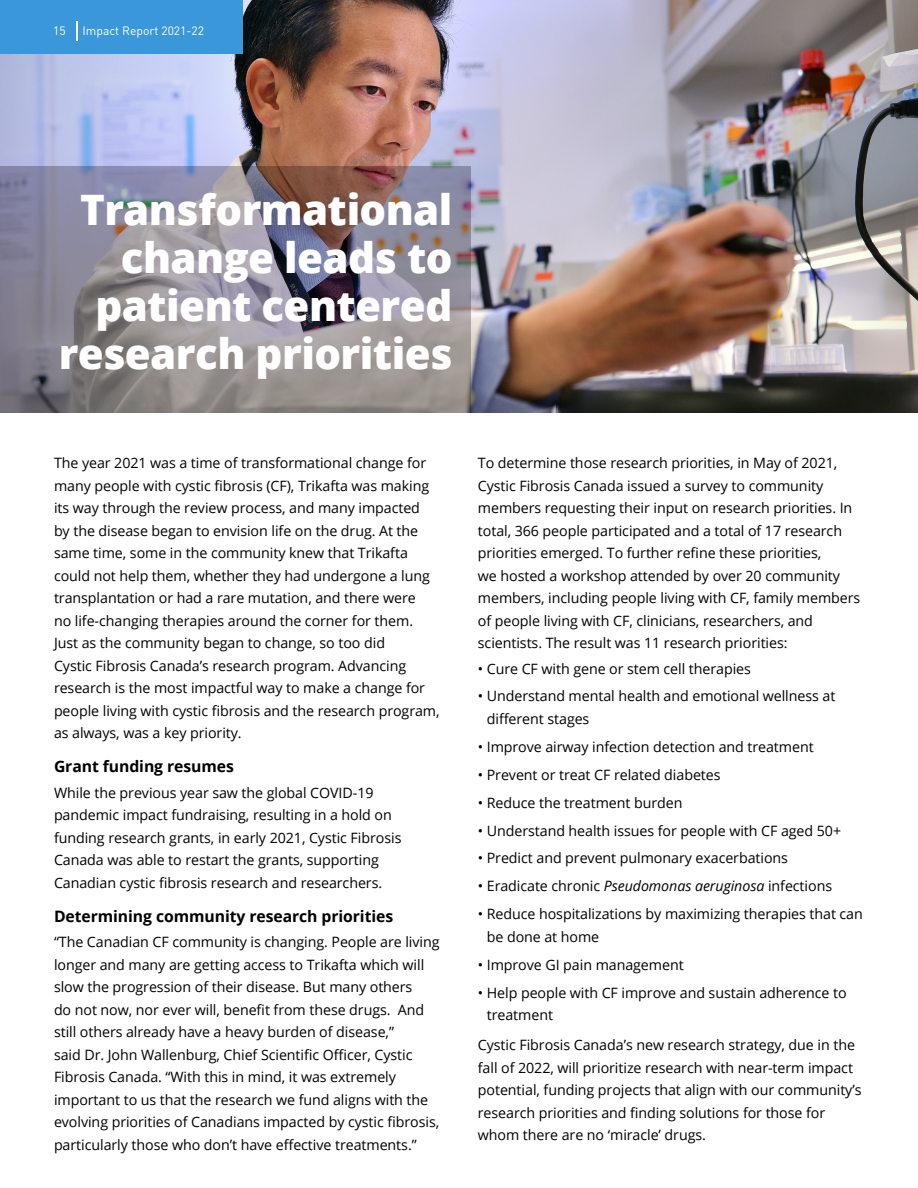
<style>
.page{position:relative;width:918px;height:1188px;background:#fff}
.page>*{position:absolute;margin:0;border:0;box-sizing:border-box;transform-origin:0 0}
.New_Chapter_heads{font:800 42px/48px "Open Sans";letter-spacing:-.015em;color:#fff;text-align:right}
.Sub_heads{font:700 15.75px "Open Sans";letter-spacing:-.005em;color:#000}
.New_Body_9_5{font:14.25px/22.5px "Open Sans";letter-spacing:-.005em;color:#000}
.t1{font:12px "DINOT";color:#fff}
.s1{font-style:italic}
</style>
<div class="page">
<img style="left:0;top:0;width:918px;height:413px">
<svg style="left:0;top:166px;width:471px;height:247px;background:#8b858e"></svg>
<div style="left:0;top:0;width:243px;height:54px;background:#3a97d9"></div>
<svg style="left:76px;top:21px;width:1px;height:20px"></svg>
<p class="t1" style="left:53px;top:23px;width:14px">15</p>
<p class="t1" style="left:83px;top:23px;width:123px">Impact Report 2021-22</p>
<p class="New_Chapter_heads" style="left:59px;top:183px;width:395px">Transformational change leads to patient centered research priorities</p>
<p class="New_Body_9_5" style="left:54px;top:452px;width:387px">The year 2021 was a time of transformational change for many people with cystic fibrosis (CF), Trikafta was making its way through the review process, and many impacted<br>by the disease began to envision life on the drug. At the same time, some in the community knew that Trikafta could not help them, whether they had undergone a lung transplantation or had a rare mutation, and there were<br>no life-changing therapies around the corner for them.<br>Just as the community began to change, so too did<br>Cystic Fibrosis Canada’s research program. Advancing research is the most impactful way to make a change for people living with cystic fibrosis and the research program, as always, was a key priority.</p>
<p class="Sub_heads" style="left:54px;top:755px;width:181px">Grant funding resumes</p>
<p class="New_Body_9_5" style="left:54px;top:781px;width:349px">While the previous year saw the global COVID-19 pandemic impact fundraising, resulting in a hold on funding research grants, in early 2021, Cystic Fibrosis Canada was able to restart the grants, supporting Canadian cystic fibrosis research and researchers.</p>
<p class="Sub_heads" style="left:54px;top:905px;width:341px">Determining community research priorities</p>
<p class="New_Body_9_5" style="left:54px;top:931px;width:387px">“The Canadian CF community is changing. People are living longer and many are getting access to Trikafta which will slow the progression of their disease. But many others<br>do not now, nor ever will, benefit from these drugs. And still others already have a heavy burden of disease,”<br>said Dr. John Wallenburg, Chief Scientific Officer, Cystic Fibrosis Canada. “With this in mind, it was extremely important to us that the research we fund aligns with the evolving priorities of Canadians impacted by cystic fibrosis, particularly those who don’t have effective treatments.”</p>
<p class="New_Body_9_5" style="left:478px;top:452px;width:384px">To determine those research priorities, in May of 2021, Cystic Fibrosis Canada issued a survey to community members requesting their input on research priorities. In total, 366 people participated and a total of 17 research priorities emerged. To further refine these priorities,<br>we hosted a workshop attended by over 20 community members, including people living with CF, family members of people living with CF, clinicians, researchers, and scientists. The result was 11 research priorities:</p>
<p class="New_Body_9_5" style="left:478px;top:657px;width:275px">• Cure CF with gene or stem cell therapies</p>
<p class="New_Body_9_5" style="left:487px;top:685px;width:350px;text-indent:-9px">• Understand mental health and emotional wellness at different stages</p>
<p class="New_Body_9_5" style="left:478px;top:735px;width:337px">• Improve airway infection detection and treatment</p>
<p class="New_Body_9_5" style="left:478px;top:763px;width:244px">• Prevent or treat CF related diabetes</p>
<p class="New_Body_9_5" style="left:478px;top:791px;width:206px">• Reduce the treatment burden</p>
<p class="New_Body_9_5" style="left:478px;top:819px;width:365px">• Understand health issues for people with CF aged 50+</p>
<p class="New_Body_9_5" style="left:478px;top:847px;width:312px">• Predict and prevent pulmonary exacerbations</p>
<p class="New_Body_9_5" style="left:478px;top:875px;width:356px">• Eradicate chronic <span class="s1">Pseudomonas aeruginosa</span> infections</p>
<p class="New_Body_9_5" style="left:487px;top:902px;width:378px;text-indent:-9px">• Reduce hospitalizations by maximizing therapies that can be done at home</p>
<p class="New_Body_9_5" style="left:478px;top:953px;width:207px">• Improve GI pain management</p>
<p class="New_Body_9_5" style="left:487px;top:981px;width:361px;text-indent:-9px">• Help people with CF improve and sustain adherence to treatment</p>
<p class="New_Body_9_5" style="left:478px;top:1033px;width:385px">Cystic Fibrosis Canada’s new research strategy, due in the fall of 2022, will prioritize research with near-term impact potential, funding projects that align with our community’s research priorities and finding solutions for those for whom there are no ‘miracle’ drugs.</p>
</div>
